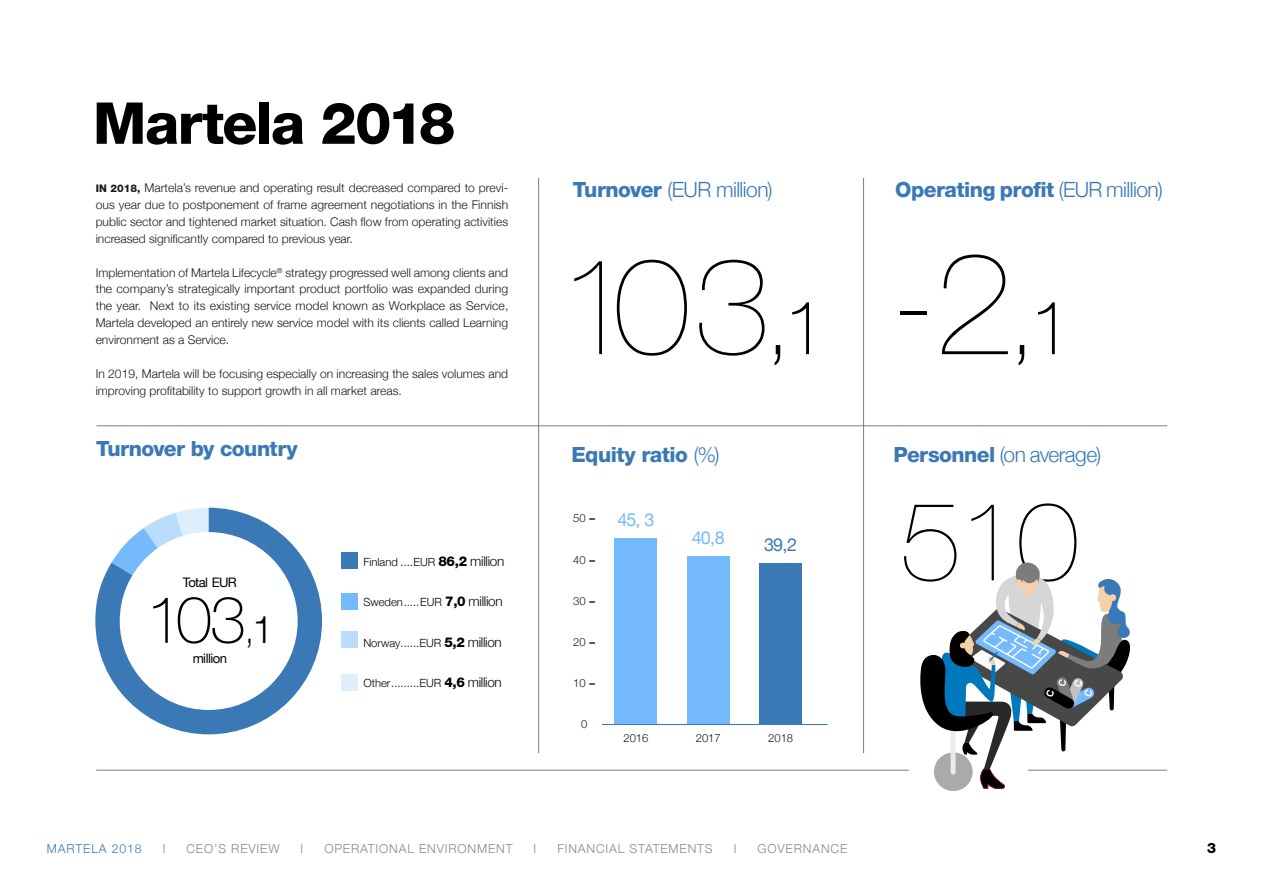
<style>
.page{position:relative;width:1263px;height:893px;background:#fff}
.page>*{position:absolute;margin:0;border:0;box-sizing:border-box;transform-origin:0 0}
.t1{font:200 153px "Helvetica Neue";color:#000}
.t2{font:200 136.5px "Helvetica Neue";color:#000}
.t3{font:200 111.15px "Helvetica Neue";color:#000}
.t4{font:100 64.95px "Helvetica Neue";color:#000}
.t5{font:800 57.75px "Helvetica Neue LT Std";letter-spacing:-.03em;color:#000}
.t6{font:800 21px "Helvetica Neue LT Std";letter-spacing:-.025em;color:#3b79b6}
.t7{font:300 21px "Helvetica Neue";letter-spacing:-.03em;color:#3b79b6}
.t8{font:18px "Helvetica Neue";color:#75bafc}
.t9{font:18px "Helvetica Neue";color:#3b79b6}
.t10{font:800 14.25px "Helvetica Neue LT Std";color:#000}
.t11{font:13.05px "Helvetica Neue";letter-spacing:-.045em;color:#000}
.t12{font:300 12.3px "Helvetica Neue";letter-spacing:.07em;color:#888}
.t13{font:300 12.3px "Helvetica Neue";letter-spacing:.07em;color:#3b79b6}
.t14{font:300 12.15px/17px "Helvetica Neue";color:#191919;text-align:justify}
.t15{font:300 11.25px "Helvetica Neue";color:#000}
.t16{font:300 11.25px "Helvetica Neue";color:#191919}
.s1{font-family:"Helvetica Neue LT Std";font-weight:800;font-size:10.5px}
.s2{font-family:"Helvetica Neue LT Std";font-weight:800}
.s3{font-weight:100;font-size:88.5px}
.s4{font-weight:100;font-size:75px}
.s5{font-family:"Helvetica Neue";font-weight:300}
.s6{font-size:144px}
.s7{font-size:39.3px}
.s8{font-weight:300;font-size:37.8px}
.s9{font-family:"Helvetica Neue LT Std";font-weight:800;font-size:13.5px}
.s10{font-size:13.5px}
.s11{font-weight:700}
</style>
<div class="page">
<hr style="left:96px;top:770px;width:1071px;height:1px;background:#7c7c7c">
<div style="left:341px;top:552px;width:17px;height:17px;background:#3b79b6"></div>
<div style="left:341px;top:593px;width:17px;height:16px;background:#75bafc"></div>
<div style="left:341px;top:631px;width:17px;height:17px;background:#baddfe"></div>
<div style="left:341px;top:674px;width:17px;height:16px;background:#ddeefe"></div>
<svg style="left:95px;top:508px;width:227px;height:226px"></svg>
<div style="left:120px;top:532px;width:178px;height:178px;background:#fff;border-radius:50%"></div>
<div style="left:903px;top:652px;width:131px;height:167px;background:#fff;border-radius:50%"></div>
<div style="left:934px;top:752px;width:39px;height:39px;background:#aaa;border-radius:50%"></div>
<svg style="left:920px;top:562px;width:213px;height:227px"></svg>
<hr style="left:97px;top:425px;width:1070px;height:1px;background:#7c7c7c">
<hr style="left:538px;top:178px;width:1px;height:575px;background:#7c7c7c">
<hr style="left:863px;top:178px;width:1px;height:575px;background:#7c7c7c">
<div style="left:687px;top:557px;width:42px;height:167px;background:#75bafc"></div>
<hr style="left:602px;top:724px;width:225px;height:1px;background:#3b79b6">
<div style="left:759px;top:563px;width:43px;height:161px;background:#3b79b6"></div>
<div style="left:615px;top:538px;width:42px;height:186px;background:#75bafc"></div>
<h3 class="t5" style="left:93px;top:89px;width:364px">Martela 2018</h3>
<p class="t14" style="left:96px;top:179px;width:414px"><span class="s1">IN 2018,</span> Martela’s revenue and operating result decreased compared to previ&shy;ous year due to postponement of frame agreement negotiations in the Finnish public sector and tightened market situation. Cash flow from operating activities increased significantly compared to previous year.</p>
<p class="t14" style="left:96px;top:263px;width:414px">Implementation of Martela Lifecycle<sup>®</sup> strategy progressed well among clients and the company’s strategically important product portfolio was expanded during the year. Next to its existing service model known as Workplace as Service, Martela developed an entirely new service model with its clients called Learning environment as a Service.</p>
<p class="t14" style="left:96px;top:364px;width:414px">In 2019, Martela will be focusing especially on increasing the sales volumes and improving profitability to support growth in all market areas.</p>
<h3 class="t7" style="left:573px;top:172px;width:201px"><span class="s2">Turnover</span> (EUR million)</h3>
<h2 class="t2" style="left:558px;top:200px;width:269px">103<span class="s3">,</span><span class="s4">1</span></h2>
<h3 class="t6" style="left:895px;top:177px;width:269px">Operating profit <span class="s5">(EUR million)</span></h3>
<h1 class="t1" style="left:888px;top:181px;width:185px">-<span class="s6">2</span><span class="s3">,</span><span class="s4">1</span></h1>
<h3 class="t6" style="left:96px;top:436px;width:203px">Turnover by country</h3>
<h3 class="t6" style="left:571px;top:442px;width:150px">Equity ratio <span class="s5">(%)</span></h3>
<h3 class="t7" style="left:893px;top:437px;width:209px"><span class="s2">Personnel</span> (on average)</h3>
<p class="t11" style="left:183px;top:573px;width:55px">Total EUR</p>
<h3 class="t4" style="left:146px;top:570px;width:129px">103<span class="s7">,</span><span class="s8">1</span></h3>
<p class="t11" style="left:193px;top:649px;width:36px">million</p>
<p class="t15" style="left:363px;top:553px;width:142px">Finland ....EUR <span class="s9">86,2</span> <span class="s10">million</span></p>
<p class="t15" style="left:363px;top:593px;width:141px">Sweden.....EUR <span class="s9">7,0</span> <span class="s10">million</span></p>
<p class="t15" style="left:363px;top:634px;width:140px">Norway......EUR <span class="s9">5,2</span> <span class="s10">million</span></p>
<p class="t15" style="left:363px;top:674px;width:140px">Other.........EUR <span class="s9">4,6</span> <span class="s10">million</span></p>
<p class="t16" style="left:573px;top:509px;width:23px">50 <span class="s11">–</span></p>
<p class="t16" style="left:573px;top:550px;width:23px">40 <span class="s11">–</span></p>
<p class="t16" style="left:573px;top:591px;width:23px">30 <span class="s11">–</span></p>
<p class="t16" style="left:573px;top:633px;width:23px">20 <span class="s11">–</span></p>
<p class="t16" style="left:573px;top:674px;width:23px">10 <span class="s11">–</span></p>
<p class="t16" style="left:581px;top:715px;width:8px">0</p>
<h3 class="t8" style="left:617px;top:506px;width:39px">45, 3</h3>
<h3 class="t8" style="left:692px;top:525px;width:35px">40,8</h3>
<h3 class="t9" style="left:764px;top:532px;width:35px">39,2</h3>
<p class="t16" style="left:623px;top:729px;width:27px">2016</p>
<p class="t16" style="left:696px;top:729px;width:27px">2017</p>
<p class="t16" style="left:768px;top:729px;width:27px">2018</p>
<h3 class="t3" style="left:900px;top:455px;width:180px">510</h3>
<p class="t13" style="left:47px;top:838px;width:96px">MARTELA 2018</p>
<p class="t12" style="left:163px;top:838px;width:4px">I</p>
<p class="t12" style="left:186px;top:838px;width:95px">CEO’S REVIEW</p>
<p class="t12" style="left:301px;top:838px;width:4px">I</p>
<p class="t12" style="left:324px;top:838px;width:190px">OPERATIONAL ENVIRONMENT</p>
<p class="t12" style="left:534px;top:838px;width:4px">I</p>
<p class="t12" style="left:557px;top:838px;width:157px">FINANCIAL STATEMENTS</p>
<p class="t12" style="left:734px;top:838px;width:4px">I</p>
<p class="t12" style="left:757px;top:838px;width:91px">GOVERNANCE</p>
<p class="t10" style="left:1207px;top:839px;width:10px">3</p>
</div>
